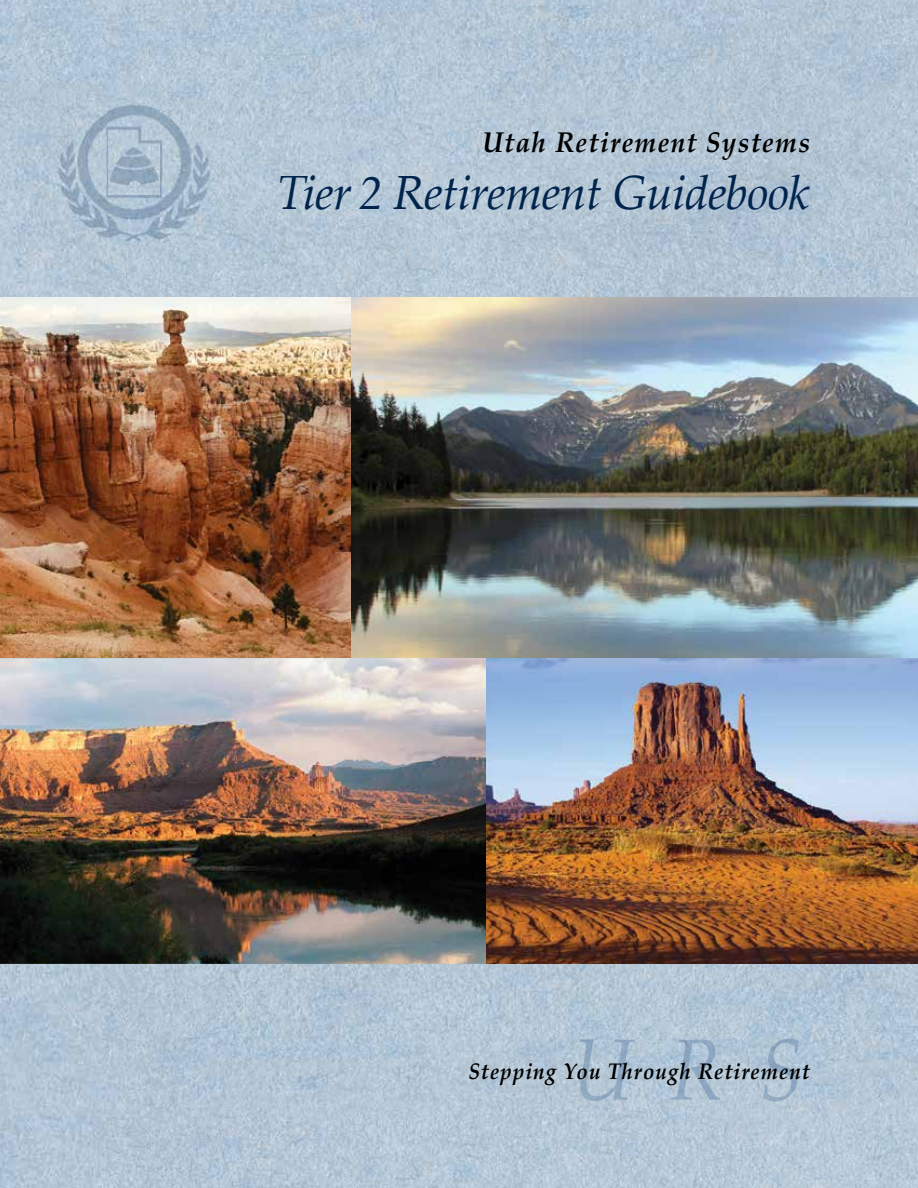
<style>
.page{position:relative;width:918px;height:1188px;background:#fff}
.page>*{position:absolute;margin:0;border:0;box-sizing:border-box;transform-origin:0 0}
.t1{font:italic 48px "Palatino Linotype";letter-spacing:-.015em;color:#00244c}
.t2{font:italic 700 28.5px "Palatino Linotype";letter-spacing:.05em;color:#000;scale:.92 1}
.t3{font:italic 700 22.5px "Palatino Linotype";letter-spacing:.05em;color:#000;scale:.92 1}
</style>
<div class="page">
<img style="left:0;top:0;width:918px;height:131px">
<img style="left:0;top:131px;width:103px;height:1057px">
<img style="left:207px;top:131px;width:711px;height:1057px">
<img style="left:103px;top:244px;width:104px;height:944px">
<img style="left:0;top:298px;width:918px;height:666px">
<img style="left:55px;top:98px;width:159px;height:146px">
<img style="left:580px;top:1039px;width:219px;height:62px">
<p class="t2" style="left:483px;top:122px;width:357px">Utah Retirement Systems</p>
<h1 class="t1" style="left:276px;top:159px;width:535px">Tier 2 Retirement Guidebook</h1>
<p class="t3" style="left:468px;top:1055px;width:373px">Stepping You Through Retirement</p>
</div>
